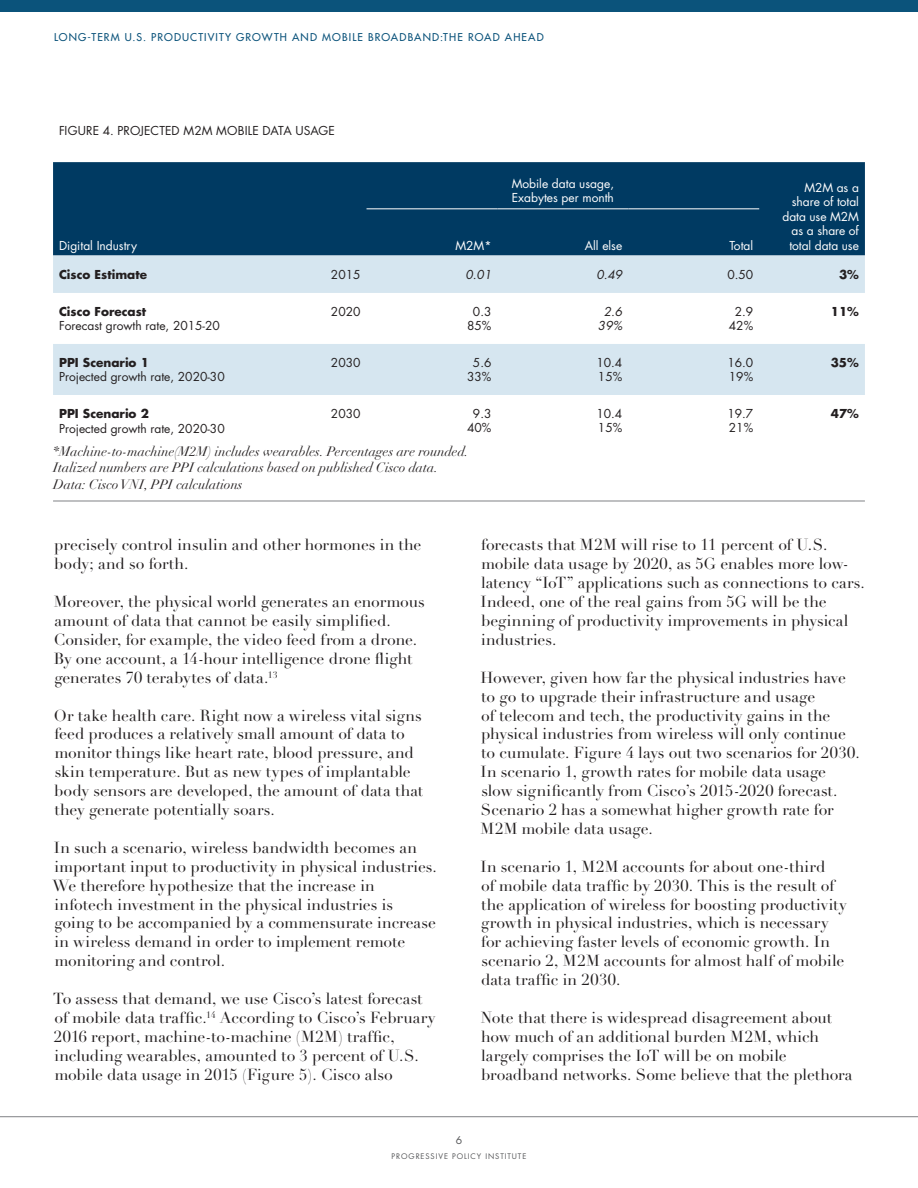
<style>
.page{position:relative;width:918px;height:1188px;background:#fff}
.page>*{position:absolute;margin:0;border:0;box-sizing:border-box;transform-origin:0 0}
.t1{font:15.75px/18.9px "Didot LH";color:#231f20}
.t2{font:italic 13.5px/16.2px "Didot LH";color:#231f20}
.t3{font:12px/14.4px "Futura";color:#231f20;text-align:center}
.t4{font:12px/14.4px "Futura";color:#fff}
.t5{font:700 12px "Futura";color:#231f20}
.t6{font:italic 12px/14.4px "Futura";color:#231f20;text-align:center}
.t7{font:10.5px "Futura";letter-spacing:.11em;color:#0b537b}
.t8{font:10.5px "Futura";color:#57585a}
.t9{font:7.5px "Futura";letter-spacing:.12em;color:#57585a}
</style>
<div class="page">
<hr style="left:0;top:1116px;width:918px;height:1px;background:#808285">
<div style="left:0;top:0;width:918px;height:12px;background:#0b537b"></div>
<hr style="left:53px;top:501px;width:812px;height:1px;background:#808285">
<div style="left:53px;top:162px;width:812px;height:94px;background:#003a62"></div>
<svg style="left:53px;top:256px;width:812px;height:139px;fill:#d6e6f0"></svg>
<hr style="left:367px;top:208px;width:130px;height:1px;background:#fff">
<hr style="left:497px;top:208px;width:131px;height:1px;background:#fff">
<hr style="left:628px;top:208px;width:131px;height:1px;background:#fff">
<p class="t7" style="left:54px;top:31px;width:491px">LONG-TERM U.S. PRODUCTIVITY GROWTH AND MOBILE BROADBAND:THE ROAD AHEAD</p>
<p class="t3" style="left:59px;top:123px;width:277px">Figure 4. Projected M2M Mobile Data Usage</p>
<p class="t4" style="left:59px;top:238px;width:80px">Digital Industry</p>
<p class="t4" style="left:512px;top:176px;width:104px">Mobile data usage,<br>Exabytes per month</p>
<p class="t4" style="left:783px;top:180px;width:78px;text-align:right">M2M as a share of total data use M2M as a share of</p>
<p class="t4" style="left:455px;top:238px;width:37px">M2M*</p>
<p class="t4" style="left:585px;top:238px;width:39px">All else</p>
<p class="t4" style="left:730px;top:238px;width:25px">Total</p>
<p class="t4" style="left:789px;top:238px;width:71px">total data use</p>
<p class="t5" style="left:59px;top:266px;width:89px">Cisco Estimate</p>
<p class="t3" style="left:331px;top:267px;width:31px">2015</p>
<p class="t6" style="left:466px;top:267px;width:27px">0.01</p>
<p class="t6" style="left:596px;top:267px;width:27px">0.49</p>
<p class="t3" style="left:727px;top:267px;width:27px">0.50</p>
<p class="t5" style="left:839px;top:266px;width:21px">3%</p>
<p class="t5" style="left:59px;top:303px;width:89px">Cisco Forecast</p>
<p class="t3" style="left:59px;top:319px;width:162px">Forecast growth rate, 2015-20</p>
<p class="t3" style="left:331px;top:304px;width:31px">2020</p>
<p class="t3" style="left:467px;top:304px;width:26px">0.3<br>85%</p>
<p class="t6" style="left:598px;top:304px;width:26px">2.6<br>39%</p>
<p class="t3" style="left:729px;top:304px;width:26px">2.9<br>42%</p>
<p class="t5" style="left:831px;top:303px;width:30px">11%</p>
<p class="t5" style="left:59px;top:354px;width:91px">PPI Scenario 1</p>
<p class="t3" style="left:59px;top:370px;width:167px">Projected growth rate, 2020-30</p>
<p class="t3" style="left:331px;top:355px;width:31px">2030</p>
<p class="t3" style="left:467px;top:355px;width:26px">5.6<br>33%</p>
<p class="t3" style="left:596px;top:355px;width:27px;text-align:left">10.4<br>15%</p>
<p class="t3" style="left:727px;top:355px;width:27px;text-align:left">16.0<br>19%</p>
<p class="t5" style="left:831px;top:354px;width:30px">35%</p>
<p class="t3" style="left:331px;top:406px;width:31px">2030</p>
<p class="t3" style="left:467px;top:406px;width:26px">9.3<br>40%</p>
<p class="t3" style="left:596px;top:406px;width:27px;text-align:left">10.4<br>15%</p>
<p class="t3" style="left:727px;top:406px;width:27px;text-align:left">19.7<br>21%</p>
<p class="t5" style="left:831px;top:405px;width:30px">47%</p>
<p class="t2" style="left:53px;top:444px;width:417px">*Machine-to-machine(M2M) includes wearables. Percentages are rounded.<br>Italized numbers are PPI calculations based on published Cisco data.<br>Data: Cisco VNI, PPI calculations</p>
<p class="t5" style="left:59px;top:405px;width:91px">PPI Scenario 2</p>
<p class="t3" style="left:59px;top:421px;width:167px">Projected growth rate, 2020-30</p>
<p class="t1" style="left:54px;top:536px;width:369px">precisely control insulin and other hormones in the body; and so forth.</p>
<p class="t1" style="left:54px;top:593px;width:373px">Moreover, the physical world generates an enormous amount of data that cannot be easily simplified.<br>Consider, for example, the video feed from a drone.<br>By one account, a 14-hour intelligence drone flight generates 70 terabytes of data.<sup>13</sup></p>
<p class="t1" style="left:54px;top:706px;width:371px">Or take health care. Right now a wireless vital signs feed produces a relatively small amount of data to monitor things like heart rate, blood pressure, and skin temperature. But as new types of implantable body sensors are developed, the amount of data that they generate potentially soars.</p>
<p class="t1" style="left:53px;top:838px;width:386px">In such a scenario, wireless bandwidth becomes an important input to productivity in physical industries.<br>We therefore hypothesize that the increase in infotech investment in the physical industries is<br>going to be accompanied by a commensurate increase in wireless demand in order to implement remote monitoring and control.</p>
<p class="t1" style="left:53px;top:990px;width:384px">To assess that demand, we use Cisco’s latest forecast of mobile data traffic.<sup>14</sup> According to Cisco’s February 2016 report, machine-to-machine (M2M) traffic, including wearables, amounted to 3 percent of U.S. mobile data usage in 2015 (Figure 5). Cisco also</p>
<p class="t1" style="left:481px;top:536px;width:386px">forecasts that M2M will rise to 11 percent of U.S. mobile data usage by 2020, as 5G enables more low&shy;latency “IoT” applications such as connections to cars.<br>Indeed, one of the real gains from 5G will be the beginning of productivity improvements in physical industries.</p>
<p class="t1" style="left:481px;top:668px;width:381px">However, given how far the physical industries have to go to upgrade their infrastructure and usage<br>of telecom and tech, the productivity gains in the physical industries from wireless will only continue to cumulate. Figure 4 lays out two scenarios for 2030.<br>In scenario 1, growth rates for mobile data usage slow significantly from Cisco’s 2015-2020 forecast.<br>Scenario 2 has a somewhat higher growth rate for M2M mobile data usage.</p>
<p class="t1" style="left:481px;top:857px;width:368px">In scenario 1, M2M accounts for about one-third<br>of mobile data traffic by 2030. This is the result of the application of wireless for boosting productivity growth in physical industries, which is necessary for achieving faster levels of economic growth. In scenario 2, M2M accounts for almost half of mobile data traffic in 2030.</p>
<p class="t1" style="left:481px;top:1008px;width:373px">Note that there is widespread disagreement about how much of an additional burden M2M, which largely comprises the IoT will be on mobile broadband networks. Some believe that the plethora</p>
<p class="t8" style="left:456px;top:1133px;width:8px">6</p>
<p class="t9" style="left:392px;top:1151px;width:136px">Progressive Policy Inst itute</p>
</div>
